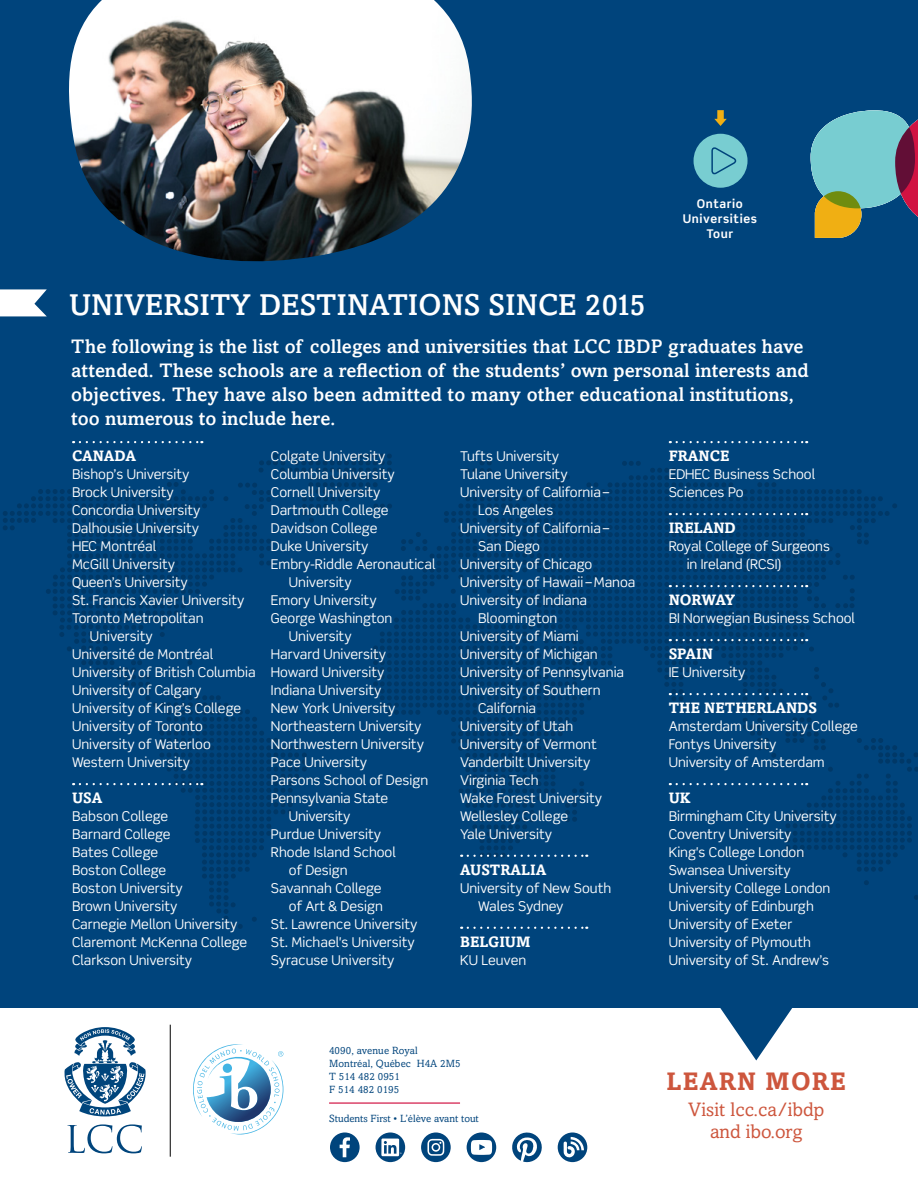
<style>
.page{position:relative;width:918px;height:1188px;background:#fff}
.page>*{position:absolute;margin:0;border:0;box-sizing:border-box;transform-origin:0 0}
.t1{font:500 30px "Amasis MT Std";color:#fff}
.t2{font:700 25.2px "Amasis MT Std";letter-spacing:.05em;color:#cd563d}
.t3{font:500 19.5px/24px "Amasis MT Std";letter-spacing:.005em;color:#fff}
.t4{font:19.5px/22.5px "Amasis MT Std";color:#cd563d;text-align:center}
.t5{font:700 15px "Amasis MT Std";color:#fff}
.t6{font:13.5px/18px "Scene Std";color:#fff}
.t7{font:700 12px/15px "Scene Std";letter-spacing:.05em;color:#fff;text-align:center}
.t8{font:10.5px/13px "Amasis MT Std";letter-spacing:.01em;color:#00447c}
</style>
<div class="page">
<svg style="left:692px;top:1007px;width:129px;height:54px"></svg>
<svg style="left:330px;top:1132px;width:30px;height:30px"></svg>
<svg style="left:421px;top:1132px;width:30px;height:30px"></svg>
<div style="left:0;top:0;width:918px;height:1007px;background:#00447c"></div>
<svg style="left:0;top:289px;width:47px;height:27px"></svg>
<svg style="left:67px;top:1124px;width:75px;height:29px"></svg>
<svg style="left:64px;top:1027px;width:82px;height:89px"></svg>
<svg style="left:193px;top:1044px;width:90px;height:91px"></svg>
<hr style="left:170px;top:1025px;width:1px;height:132px;background:#000">
<svg style="left:80px;top:441px;width:122px;height:2px"></svg>
<hr style="left:329px;top:1102px;width:131px;height:2px;background:#d11242">
<svg style="left:376px;top:1132px;width:29px;height:30px"></svg>
<svg style="left:467px;top:1132px;width:29px;height:30px"></svg>
<svg style="left:677px;top:441px;width:130px;height:2px"></svg>
<svg style="left:3px;top:454px;width:915px;height:475px"></svg>
<img style="left:69px;top:0;width:403px;height:262px">
<div style="left:694px;top:134px;width:54px;height:54px;background:#78cdd1;border-radius:50%"></div>
<svg style="left:711px;top:147px;width:26px;height:27px"></svg>
<svg style="left:714px;top:110px;width:13px;height:16px"></svg>
<svg style="left:811px;top:110px;width:107px;height:128px"></svg>
<svg style="left:512px;top:1132px;width:30px;height:31px"></svg>
<svg style="left:558px;top:1132px;width:29px;height:30px"></svg>
<h1 class="t1" style="left:69px;top:287px;width:578px">UNIVERSITY DESTINATIONS SINCE 2015</h1>
<p class="t7" style="left:683px;top:196px;width:76px">Ontario<br>Universities<br>Tour</p>
<p class="t3" style="left:71px;top:334px;width:739px">The following is the list of colleges and universities that LCC IBDP graduates have attended. These schools are a reflection of the students’ own personal interests and objectives. They have also been admitted to many other educational institutions, too numerous to include here.</p>
<p class="t5" style="left:72px;top:447px;width:66px">CANADA</p>
<p class="t6" style="left:72px;top:465px;width:119px">Bishop’s University</p>
<p class="t6" style="left:72px;top:483px;width:103px">Brock University</p>
<p class="t6" style="left:72px;top:501px;width:130px">Concordia University</p>
<p class="t6" style="left:72px;top:519px;width:129px">Dalhousie University</p>
<p class="t6" style="left:72px;top:537px;width:86px">HEC Montréal</p>
<p class="t6" style="left:72px;top:555px;width:105px">McGill University</p>
<p class="t6" style="left:72px;top:573px;width:117px">Queen’s University</p>
<p class="t6" style="left:72px;top:591px;width:174px">St. Francis Xavier University</p>
<p class="t6" style="left:72px;top:609px;width:133px">Toronto Metropolitan</p>
<p class="t6" style="left:90px;top:627px;width:64px">University</p>
<p class="t6" style="left:72px;top:645px;width:143px">Université de Montréal</p>
<p class="t6" style="left:72px;top:663px;width:185px">University of British Columbia</p>
<p class="t6" style="left:72px;top:681px;width:131px">University of Calgary</p>
<p class="t6" style="left:72px;top:699px;width:171px">University of King’s College</p>
<p class="t6" style="left:72px;top:717px;width:133px">University of Toronto</p>
<p class="t6" style="left:72px;top:735px;width:140px">University of Waterloo</p>
<p class="t6" style="left:72px;top:753px;width:120px">Western University</p>
<p class="t5" style="left:72px;top:789px;width:32px">USA</p>
<p class="t6" style="left:72px;top:807px;width:177px">Babson College<br>Barnard College<br>Bates College<br>Boston College<br>Boston University<br>Brown University<br>Carnegie Mellon University<br>Claremont McKenna College<br>Clarkson University</p>
<p class="t6" style="left:271px;top:447px;width:116px">Colgate University</p>
<p class="t6" style="left:271px;top:465px;width:125px">Columbia University</p>
<p class="t6" style="left:271px;top:483px;width:111px">Cornell University</p>
<p class="t6" style="left:271px;top:501px;width:119px">Dartmouth College</p>
<p class="t6" style="left:271px;top:519px;width:108px">Davidson College</p>
<p class="t6" style="left:271px;top:537px;width:99px">Duke University</p>
<p class="t6" style="left:271px;top:555px;width:166px">Embry-Riddle Aeronautical</p>
<p class="t6" style="left:289px;top:573px;width:64px">University</p>
<p class="t6" style="left:271px;top:591px;width:107px">Emory University</p>
<p class="t6" style="left:271px;top:609px;width:123px">George Washington</p>
<p class="t6" style="left:289px;top:627px;width:64px">University</p>
<p class="t6" style="left:271px;top:645px;width:117px">Harvard University</p>
<p class="t6" style="left:271px;top:663px;width:115px">Howard University</p>
<p class="t6" style="left:271px;top:681px;width:112px">Indiana University</p>
<p class="t6" style="left:271px;top:699px;width:126px">New York University</p>
<p class="t6" style="left:271px;top:717px;width:152px">Northeastern University</p>
<p class="t6" style="left:271px;top:735px;width:155px">Northwestern University</p>
<p class="t6" style="left:271px;top:753px;width:98px">Pace University</p>
<p class="t6" style="left:271px;top:771px;width:159px">Parsons School of Design</p>
<p class="t6" style="left:271px;top:789px;width:119px">Pennsylvania State</p>
<p class="t6" style="left:289px;top:807px;width:63px">University</p>
<p class="t6" style="left:271px;top:825px;width:112px">Purdue University</p>
<p class="t6" style="left:271px;top:843px;width:126px">Rhode Island School</p>
<p class="t6" style="left:289px;top:861px;width:60px">of Design</p>
<p class="t6" style="left:271px;top:879px;width:112px">Savannah College</p>
<p class="t6" style="left:289px;top:897px;width:96px">of Art &amp; Design</p>
<p class="t6" style="left:271px;top:915px;width:148px">St. Lawrence University</p>
<p class="t6" style="left:271px;top:933px;width:145px">St. Michael's University</p>
<p class="t6" style="left:271px;top:951px;width:125px">Syracuse University</p>
<p class="t6" style="left:460px;top:447px;width:101px">Tufts University</p>
<p class="t6" style="left:460px;top:465px;width:109px">Tulane University</p>
<p class="t6" style="left:460px;top:483px;width:151px">University of California–</p>
<p class="t6" style="left:478px;top:501px;width:77px">Los Angeles</p>
<p class="t6" style="left:460px;top:519px;width:151px">University of California–</p>
<p class="t6" style="left:478px;top:537px;width:63px">San Diego</p>
<p class="t6" style="left:460px;top:555px;width:134px">University of Chicago</p>
<p class="t6" style="left:460px;top:573px;width:177px">University of Hawaii–Manoa</p>
<p class="t6" style="left:460px;top:591px;width:129px">University of Indiana</p>
<p class="t6" style="left:478px;top:609px;width:81px">Bloomington</p>
<p class="t6" style="left:460px;top:627px;width:120px">University of Miami</p>
<p class="t6" style="left:460px;top:645px;width:139px">University of Michigan</p>
<p class="t6" style="left:460px;top:663px;width:166px">University of Pennsylvania</p>
<p class="t6" style="left:460px;top:681px;width:142px">University of Southern</p>
<p class="t6" style="left:478px;top:699px;width:60px">California</p>
<p class="t6" style="left:460px;top:717px;width:115px">University of Utah</p>
<p class="t6" style="left:460px;top:735px;width:138px">University of Vermont</p>
<p class="t6" style="left:460px;top:753px;width:132px">Vanderbilt University</p>
<p class="t6" style="left:460px;top:771px;width:80px">Virginia Tech</p>
<p class="t6" style="left:460px;top:789px;width:144px">Wake Forest University</p>
<p class="t6" style="left:460px;top:807px;width:110px">Wellesley College</p>
<p class="t6" style="left:460px;top:825px;width:94px">Yale University</p>
<p class="t5" style="left:460px;top:861px;width:88px">AUSTRALIA</p>
<p class="t6" style="left:478px;top:879px;width:135px;text-indent:-18px">University of New South<br>Wales Sydney</p>
<p class="t5" style="left:460px;top:933px;width:72px">BELGIUM</p>
<p class="t6" style="left:460px;top:951px;width:68px">KU Leuven</p>
<p class="t8" style="left:329px;top:1044px;width:133px">4090, avenue Royal<br>Montréal, Québec H4A 2M5<br>T 514 482 0951<br>F 514 482 0195</p>
<p class="t8" style="left:329px;top:1112px;width:151px">Students First • L’élève avant tout</p>
<p class="t5" style="left:669px;top:447px;width:62px">FRANCE</p>
<p class="t6" style="left:669px;top:465px;width:148px">EDHEC Business School<br>Sciences Po</p>
<p class="t5" style="left:669px;top:519px;width:69px">IRELAND</p>
<p class="t6" style="left:687px;top:537px;width:145px;text-indent:-18px">Royal College of Surgeons in Ireland (RCSI)</p>
<p class="t5" style="left:669px;top:591px;width:68px">NORWAY</p>
<p class="t6" style="left:669px;top:609px;width:188px">BI Norwegian Business School</p>
<p class="t5" style="left:669px;top:645px;width:46px">SPAIN</p>
<p class="t6" style="left:669px;top:663px;width:78px">IE University</p>
<p class="t5" style="left:669px;top:699px;width:150px">THE NETHERLANDS</p>
<p class="t6" style="left:669px;top:717px;width:191px">Amsterdam University College<br>Fontys University<br>University of Amsterdam</p>
<p class="t5" style="left:669px;top:789px;width:23px">UK</p>
<p class="t6" style="left:669px;top:807px;width:170px">Birmingham City University<br>Coventry University<br>King's College London<br>Swansea University<br>University College London<br>University of Edinburgh<br>University of Exeter<br>University of Plymouth<br>University of St. Andrew’s</p>
<h2 class="t2" style="left:667px;top:1066px;width:181px">LEARN MORE</h2>
<h3 class="t4" style="left:688px;top:1098px;width:138px">Visit lcc.ca/ibdp and ibo.org</h3>
</div>
